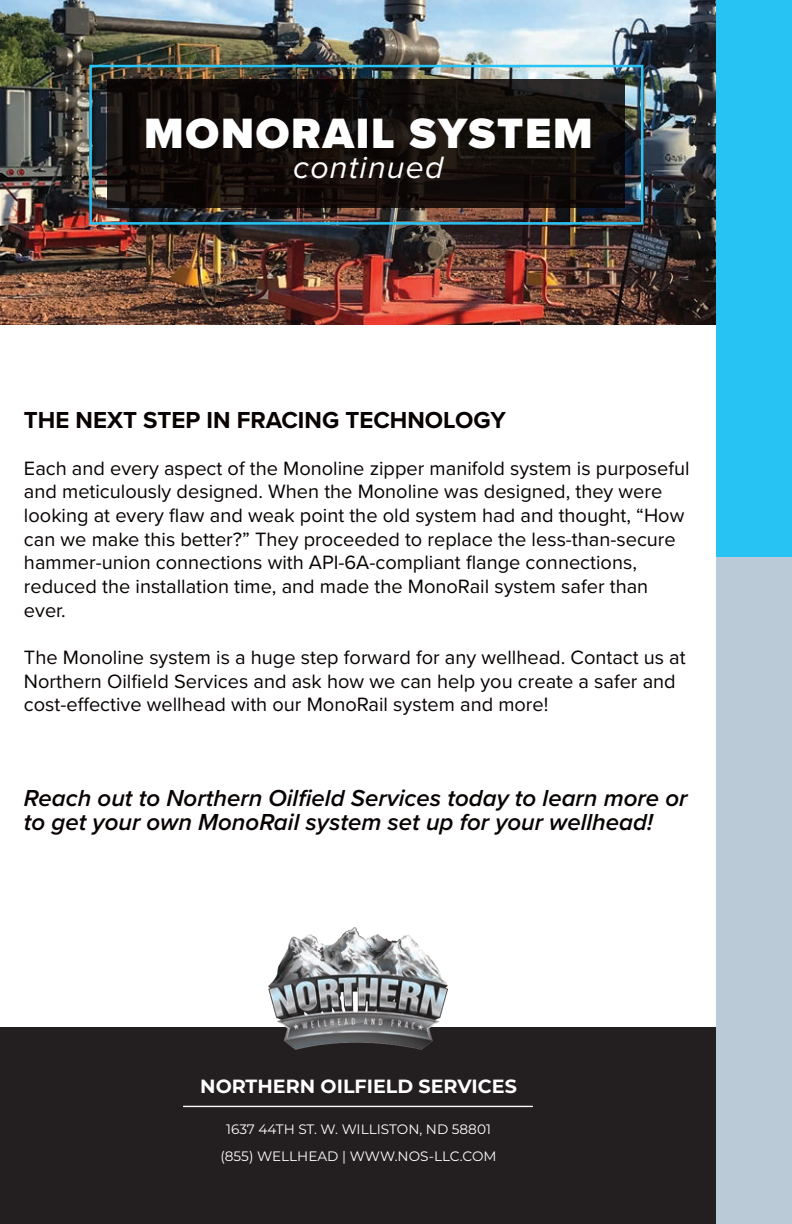
<style>
.page{position:relative;width:792px;height:1224px;background:#fff}
.page>*{position:absolute;margin:0;border:0;box-sizing:border-box;transform-origin:0 0}
.t1{font:900 58px "Montserrat";color:#fff}
.t2{font:900 44px "Proxima Nova";letter-spacing:.04em;color:#fff}
.t3{font:italic 32px "Proxima Nova";letter-spacing:.04em;color:#fff}
.t4{font:italic 600 24px/23.6px "Proxima Nova";color:#080302}
.t5{font:700 24px "Proxima Nova";color:#080302}
.t6{font:20px/23.6px "Proxima Nova";color:#080302}
.t7{font:700 19.2px "Montserrat";color:#fff}
.t8{font:13.6px/27.2px "Montserrat";color:#fff;text-align:center}
</style>
<div class="page">
<div style="left:0;top:1027px;width:771px;height:197px;background:#231f20"></div>
<hr style="left:183px;top:1106px;width:350px;height:1px;background:#fff">
<img style="left:268px;top:927px;width:181px;height:123px">
<img style="left:0;top:0;width:716px;height:324px">
<div style="left:716px;top:557px;width:76px;height:667px;background:#bacad6"></div>
<div style="left:716px;top:0;width:76px;height:557px;background:#27c3f3"></div>
<svg style="left:108px;top:80px;width:517px;height:128px;background:#130e0b"></svg>
<div style="left:89px;top:65px;width:554px;height:160px;border:3px solid #27c3f3"></div>
<h2 class="t2" style="left:144px;top:100px;width:450px">MONORAIL SYSTEM</h2>
<h3 class="t3" style="left:293px;top:143px;width:152px">continued</h3>
<h1 class="t1" style="left:201px;top:96px;width:307px">SERVICES</h1>
<p class="t5" style="left:24px;top:402px;width:483px">THE NEXT STEP IN FRACING TECHNOLOGY</p>
<p class="t6" style="left:24px;top:455px;width:667px">Each and every aspect of the Monoline zipper manifold system is purposeful and meticulously designed. When the Monoline was designed, they were looking at every flaw and weak point the old system had and thought, “How can we make this better?” They proceeded to replace the less-than-secure hammer-union connections with API-6A-compliant flange connections, reduced the installation time, and made the MonoRail system safer than ever.</p>
<p class="t6" style="left:24px;top:645px;width:663px">The Monoline system is a huge step forward for any wellhead. Contact us at<br>Northern Oilfield Services and ask how we can help you create a safer and cost-effective wellhead with our MonoRail system and more!</p>
<p class="t4" style="left:24px;top:785px;width:665px">Reach out to Northern Oilfield Services today to learn more or to get your own MonoRail system set up for your wellhead!</p>
<p class="t7" style="left:200px;top:1073px;width:318px">NORTHERN OILFIELD SERVICES</p>
<p class="t8" style="left:220px;top:1115px;width:278px">1637 44TH ST. W. WILLISTON, ND 58801 (855) WELLHEAD | WWW.NOS-LLC.COM</p>
</div>
